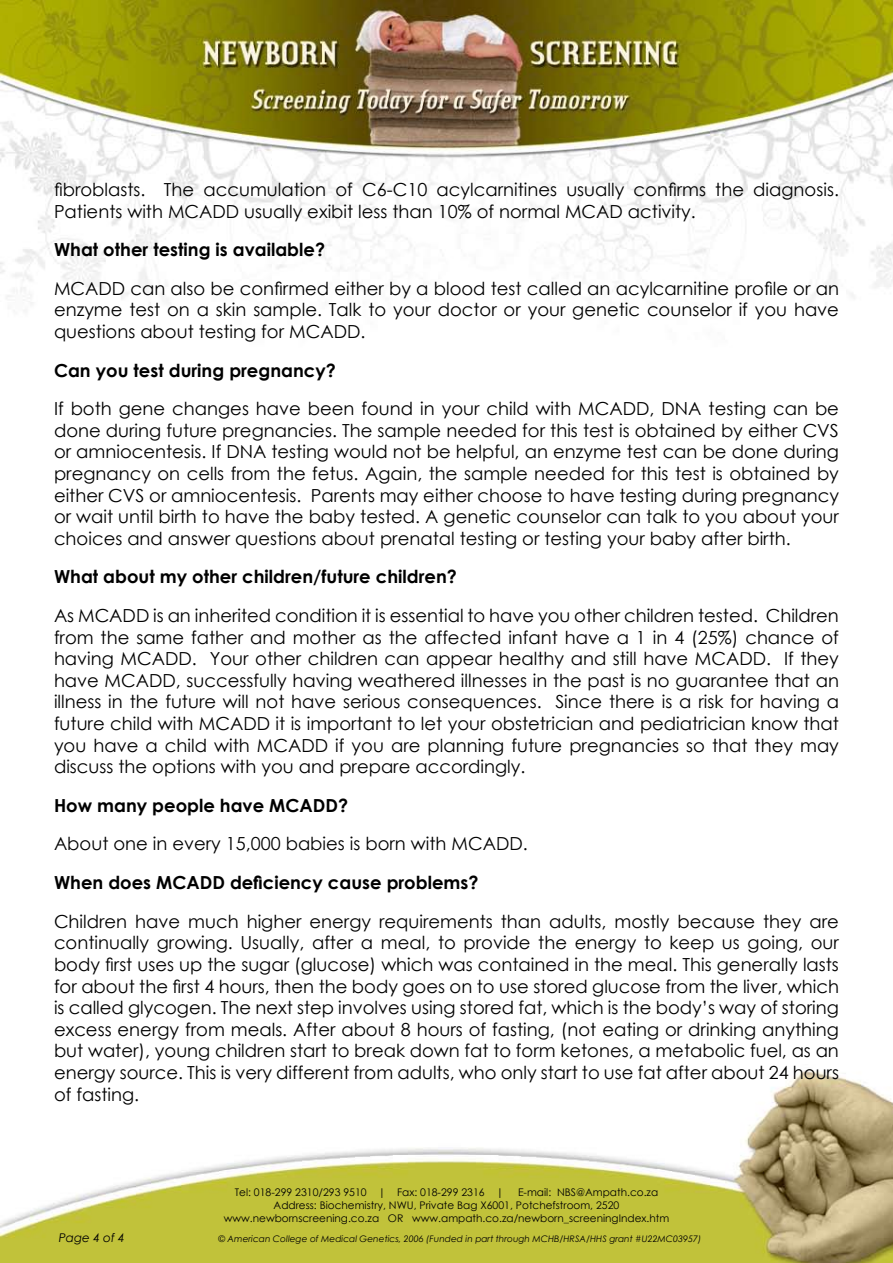
<style>
.page{position:relative;width:893px;height:1263px;background:#fff}
.page>*{position:absolute;margin:0;border:0;box-sizing:border-box;transform-origin:0 0}
.t1{font:18px/21.6px "Century Gothic";color:#000;text-align:justify}
.t2{font:700 18px "Century Gothic";color:#000}
.t3{font:italic 12px "Century Gothic";color:#000}
.t4{font:10.5px "Century Gothic";color:#000}
.t5{font:italic 9px "Century Gothic";color:#000}
</style>
<div class="page">
<img style="left:0;top:0;width:893px;height:1263px">
<p class="t1" style="left:54px;top:178px;width:786px">fibroblasts. The accumulation of C6-C10 acylcarnitines usually confirms the diagnosis.<br>Patients with MCADD usually exibit less than 10% of normal MCAD activity.</p>
<p class="t2" style="left:54px;top:236px;width:273px">What other testing is available?</p>
<p class="t1" style="left:54px;top:277px;width:786px">MCADD can also be confirmed either by a blood test called an acylcarnitine profile or an enzyme test on a skin sample. Talk to your doctor or your genetic counselor if you have questions about testing for MCADD.</p>
<p class="t2" style="left:54px;top:356px;width:283px">Can you test during pregnancy?</p>
<p class="t1" style="left:54px;top:398px;width:786px">If both gene changes have been found in your child with MCADD, DNA testing can be done during future pregnancies. The sample needed for this test is obtained by either CVS or amniocentesis. If DNA testing would not be helpful, an enzyme test can be done during pregnancy on cells from the fetus. Again, the sample needed for this test is obtained by either CVS or amniocentesis. Parents may either choose to have testing during pregnancy or wait until birth to have the baby tested. A genetic counselor can talk to you about your choices and answer questions about prenatal testing or testing your baby after birth.</p>
<p class="t2" style="left:54px;top:563px;width:404px">What about my other children/future children?</p>
<p class="t1" style="left:54px;top:604px;width:786px">As MCADD is an inherited condition it is essential to have you other children tested. Children from the same father and mother as the affected infant have a 1 in 4 (25%) chance of having MCADD. Your other children can appear healthy and still have MCADD. If they have MCADD, successfully having weathered illnesses in the past is no guarantee that an illness in the future will not have serious consequences. Since there is a risk for having a future child with MCADD it is important to let your obstetrician and pediatrician know that you have a child with MCADD if you are planning future pregnancies so that they may discuss the options with you and prepare accordingly.</p>
<p class="t2" style="left:54px;top:792px;width:296px">How many people have MCADD?</p>
<p class="t1" style="left:54px;top:833px;width:475px">About one in every 15,000 babies is born with MCADD.</p>
<p class="t2" style="left:54px;top:869px;width:426px">When does MCADD deficiency cause problems?</p>
<p class="t1" style="left:54px;top:910px;width:786px">Children have much higher energy requirements than adults, mostly because they are continually growing. Usually, after a meal, to provide the energy to keep us going, our body first uses up the sugar (glucose) which was contained in the meal. This generally lasts for about the first 4 hours, then the body goes on to use stored glucose from the liver, which is called glycogen. The next step involves using stored fat, which is the body’s way of storing excess energy from meals. After about 8 hours of fasting, (not eating or drinking anything but water), young children start to break down fat to form ketones, a metabolic fuel, as an energy source. This is very different from adults, who only start to use fat after about 24 hours of fasting.</p>
<p class="t4" style="left:235px;top:1185px;width:270px">Tel: 018-299 2310/293 9510 | Fax: 018-299 2316 |</p>
<p class="t4" style="left:518px;top:1185px;width:142px">E-mail: NBS@Ampath.co.za</p>
<p class="t4" style="left:274px;top:1198px;width:347px">Address: Biochemistry, NWU, Private Bag X6001, Potchefstroom, 2520</p>
<p class="t4" style="left:224px;top:1210px;width:447px">www.newbornscreening.co.za OR www.ampath.co.za/newborn_screeningIndex.htm</p>
<p class="t3" style="left:59px;top:1229px;width:68px">Page 4 of 4</p>
<p class="t5" style="left:218px;top:1233px;width:485px">© American College of Medical Genetics, 2006 (Funded in part through MCHB/HRSA/HHS grant #U22MC03957)</p>
</div>
